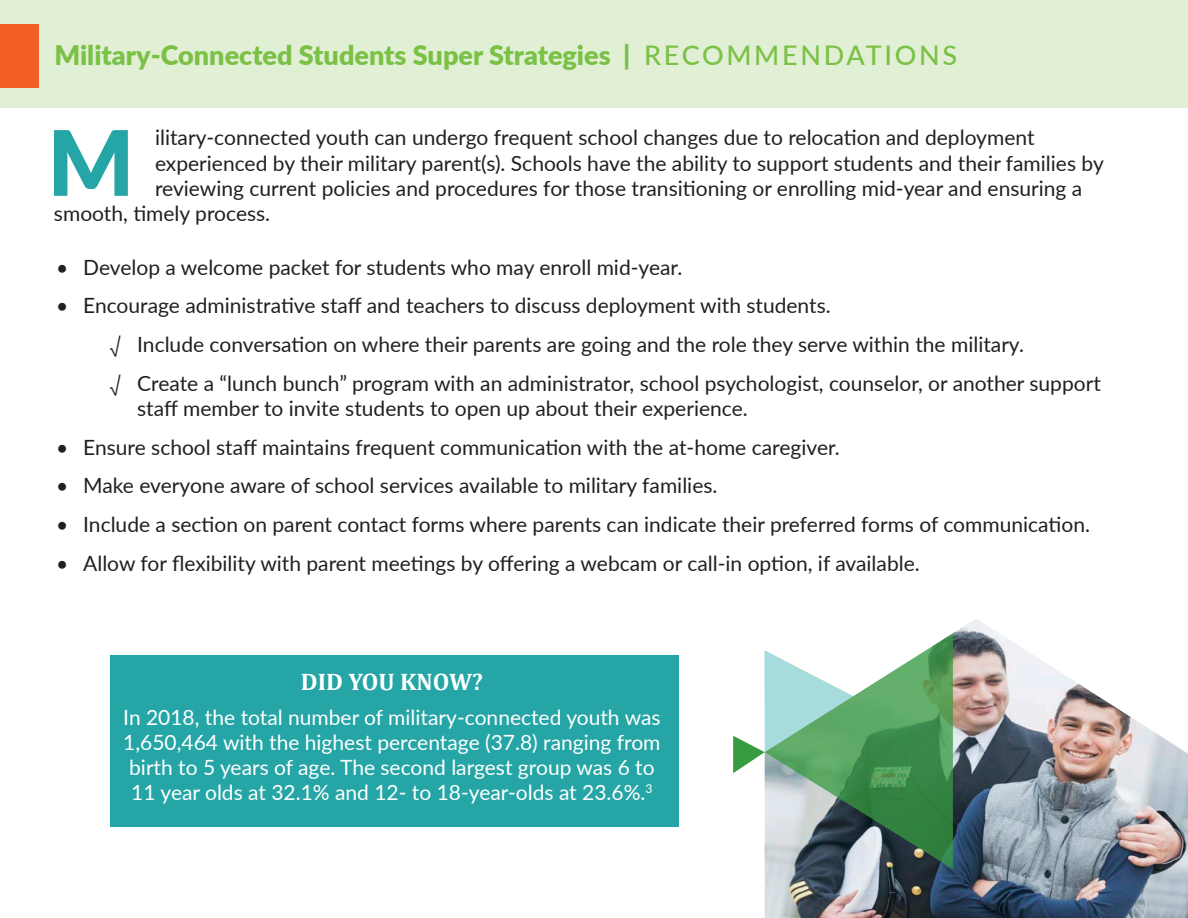
<style>
.page{position:relative;width:1188px;height:918px;background:#fff}
.page>*{position:absolute;margin:0;border:0;box-sizing:border-box;transform-origin:0 0}
.t1{font:900 90.15px "Lato";color:#25a5a5}
.t2{font:900 27px "Lato";color:#7ac145}
.t3{font:700 24px "Cambria";color:#fff}
.t4{font:21px/25.2px "Lato";color:#231f20}
.t5{font:21px/25.2px "Lato";color:#fff;text-align:center}
.s1{font-weight:500}
.s2{font-family:"Avenir Next"}
</style>
<div class="page">
<div style="left:0;top:0;width:1188px;height:107px;background:#e1efd5"></div>
<div style="left:0;top:24px;width:38px;height:64px;background:#f25e23"></div>
<img style="left:765px;top:619px;width:423px;height:299px">
<svg style="left:765px;top:633px;width:188px;height:236px;background:#76a281"></svg>
<svg style="left:733px;top:650px;width:120px;height:123px"></svg>
<div style="left:110px;top:655px;width:568px;height:171px;background:#25a5a5"></div>
<p class="t2" style="left:54px;top:35px;width:904px">Military-Connected Students Super Strategies | <span class="s1">RECOMMENDATIONS</span></p>
<p class="t1" style="left:48px;top:95px;width:88px">M</p>
<p class="t4" style="left:155px;top:124px;width:881px">ilitary-connected youth can undergo frequent school changes due to relocation and deployment</p>
<p class="t4" style="left:155px;top:150px;width:950px">experienced by their military parent(s). Schools have the ability to support students and their families by</p>
<p class="t4" style="left:155px;top:175px;width:929px">reviewing current policies and procedures for those transitioning or enrolling mid-year and ensuring a</p>
<p class="t4" style="left:54px;top:200px;width:218px">smooth, timely process.</p>
<p class="t4" style="left:56px;top:254px;width:628px">• Develop a welcome packet for students who may enroll mid-year.</p>
<p class="t4" style="left:56px;top:292px;width:776px">• Encourage administrative staff and teachers to discuss deployment with students.</p>
<p class="t4" style="left:110px;top:331px;width:915px"><span class="s2">√</span> Include conversation on where their parents are going and the role they serve within the military.</p>
<p class="t4" style="left:137px;top:370px;width:965px;text-indent:-27px"><span class="s2">√</span> Create a “lunch bunch” program with an administrator, school psychologist, counselor, or another support staff member to invite students to open up about their experience.</p>
<p class="t4" style="left:56px;top:434px;width:785px">• Ensure school staff maintains frequent communication with the at-home caregiver.</p>
<p class="t4" style="left:56px;top:472px;width:663px">• Make everyone aware of school services available to military families.</p>
<p class="t4" style="left:56px;top:511px;width:1035px">• Include a section on parent contact forms where parents can indicate their preferred forms of communication.</p>
<p class="t4" style="left:56px;top:550px;width:865px">• Allow for flexibility with parent meetings by offering a webcam or call-in option, if available.</p>
<p class="t3" style="left:301px;top:664px;width:184px">DID YOU KNOW?</p>
<p class="t5" style="left:123px;top:703px;width:539px">In 2018, the total number of military-connected youth was 1,650,464 with the highest percentage (37.8) ranging from birth to 5 years of age. The second largest group was 6 to 11 year olds at 32.1% and 12- to 18-year-olds at 23.6%.<sup>3</sup></p>
</div>
